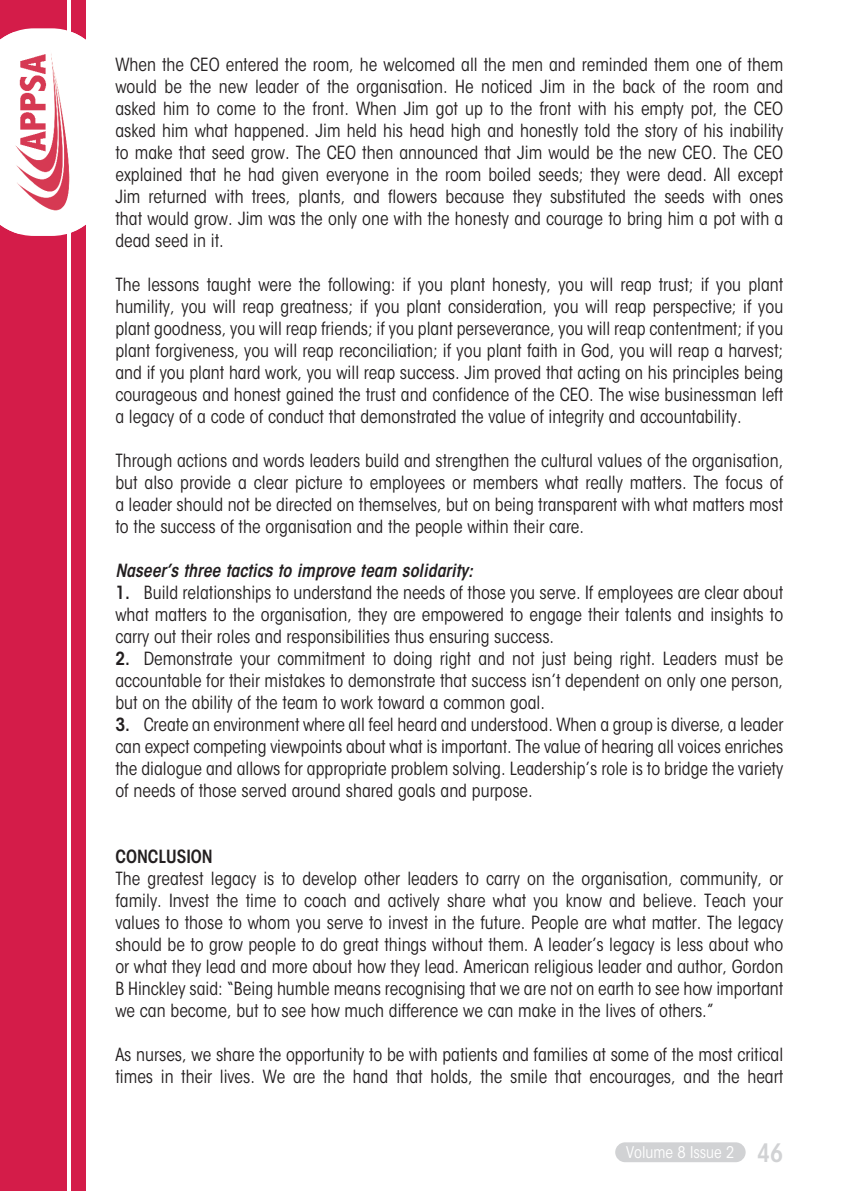
<style>
.page{position:relative;width:842px;height:1191px;background:#fff}
.page>*{position:absolute;margin:0;border:0;box-sizing:border-box;transform-origin:0 0}
.t1{font:condensed 18px/22px "ITC Avant Garde Std";color:#231f20;text-align:justify}
.t2{font:italic 600 condensed 18px "ITC Avant Garde Std";color:#231f20}
.t3{font:condensed 16px "ITC Avant Garde Std";color:#fff}
.s1{font-weight:600}
.s2{font-weight:600;font-size:25.2px;color:#d1d2d4}
</style>
<div class="page">
<div style="left:0;top:0;width:85px;height:1191px;background:#d41c49"></div>
<svg style="left:11px;top:28px;width:75px;height:208px"></svg>
<img style="left:0;top:33px;width:86px;height:200px">
<hr style="left:67px;top:0;width:4px;height:39px;background:#fff">
<hr style="left:67px;top:224px;width:4px;height:967px;background:#fff">
<div style="left:615px;top:1142px;width:131px;height:20px;background:#d1d2d4;border-radius:10px"></div>
<p class="t1" style="left:115px;top:55px;width:669px">When the CEO entered the room, he welcomed all the men and reminded them one of them would be the new leader of the organisation. He noticed Jim in the back of the room and asked him to come to the front. When Jim got up to the front with his empty pot, the CEO asked him what happened. Jim held his head high and honestly told the story of his inability to make that seed grow. The CEO then announced that Jim would be the new CEO. The CEO explained that he had given everyone in the room boiled seeds; they were dead. All except Jim returned with trees, plants, and flowers because they substituted the seeds with ones that would grow. Jim was the only one with the honesty and courage to bring him a pot with a dead seed in it.</p>
<p class="t1" style="left:115px;top:275px;width:669px">The lessons taught were the following: if you plant honesty, you will reap trust; if you plant humility, you will reap greatness; if you plant consideration, you will reap perspective; if you plant goodness, you will reap friends; if you plant perseverance, you will reap contentment; if you plant forgiveness, you will reap reconciliation; if you plant faith in God, you will reap a harvest; and if you plant hard work, you will reap success. Jim proved that acting on his principles being courageous and honest gained the trust and confidence of the CEO. The wise businessman left a legacy of a code of conduct that demonstrated the value of integrity and accountability.</p>
<p class="t1" style="left:115px;top:451px;width:669px">Through actions and words leaders build and strengthen the cultural values of the organisation, but also provide a clear picture to employees or members what really matters. The focus of a leader should not be directed on themselves, but on being transparent with what matters most to the success of the organisation and the people within their care.</p>
<p class="t2" style="left:115px;top:560px;width:359px">Naseer’s three tactics to improve team solidarity:</p>
<p class="t1" style="left:115px;top:583px;width:669px"><span class="s1">1.</span> Build relationships to understand the needs of those you serve. If employees are clear about what matters to the organisation, they are empowered to engage their talents and insights to carry out their roles and responsibilities thus ensuring success.</p>
<p class="t1" style="left:115px;top:649px;width:669px"><span class="s1">2.</span> Demonstrate your commitment to doing right and not just being right. Leaders must be accountable for their mistakes to demonstrate that success isn’t dependent on only one person, but on the ability of the team to work toward a common goal.</p>
<p class="t1" style="left:115px;top:715px;width:669px"><span class="s1">3.</span> Create an environment where all feel heard and understood. When a group is diverse, a leader can expect competing viewpoints about what is important. The value of hearing all voices enriches the dialogue and allows for appropriate problem solving. Leadership’s role is to bridge the variety of needs of those served around shared goals and purpose.</p>
<p class="t1" style="left:115px;top:847px;width:669px;text-align:left"><span class="s1">CONCLUSION<br></span>The greatest legacy is to develop other leaders to carry on the organisation, community, or family. Invest the time to coach and actively share what you know and believe. Teach your values to those to whom you serve to invest in the future. People are what matter. The legacy should be to grow people to do great things without them. A leader’s legacy is less about who or what they lead and more about how they lead. American religious leader and author, Gordon B Hinckley said: “Being humble means recognising that we are not on earth to see how important we can become, but to see how much difference we can make in the lives of others.”</p>
<p class="t1" style="left:115px;top:1045px;width:669px">As nurses, we share the opportunity to be with patients and families at some of the most critical times in their lives. We are the hand that holds, the smile that encourages, and the heart</p>
<p class="t3" style="left:626px;top:1146px;width:159px">Volume 8 Issue 2 <span class="s2">46</span></p>
</div>
